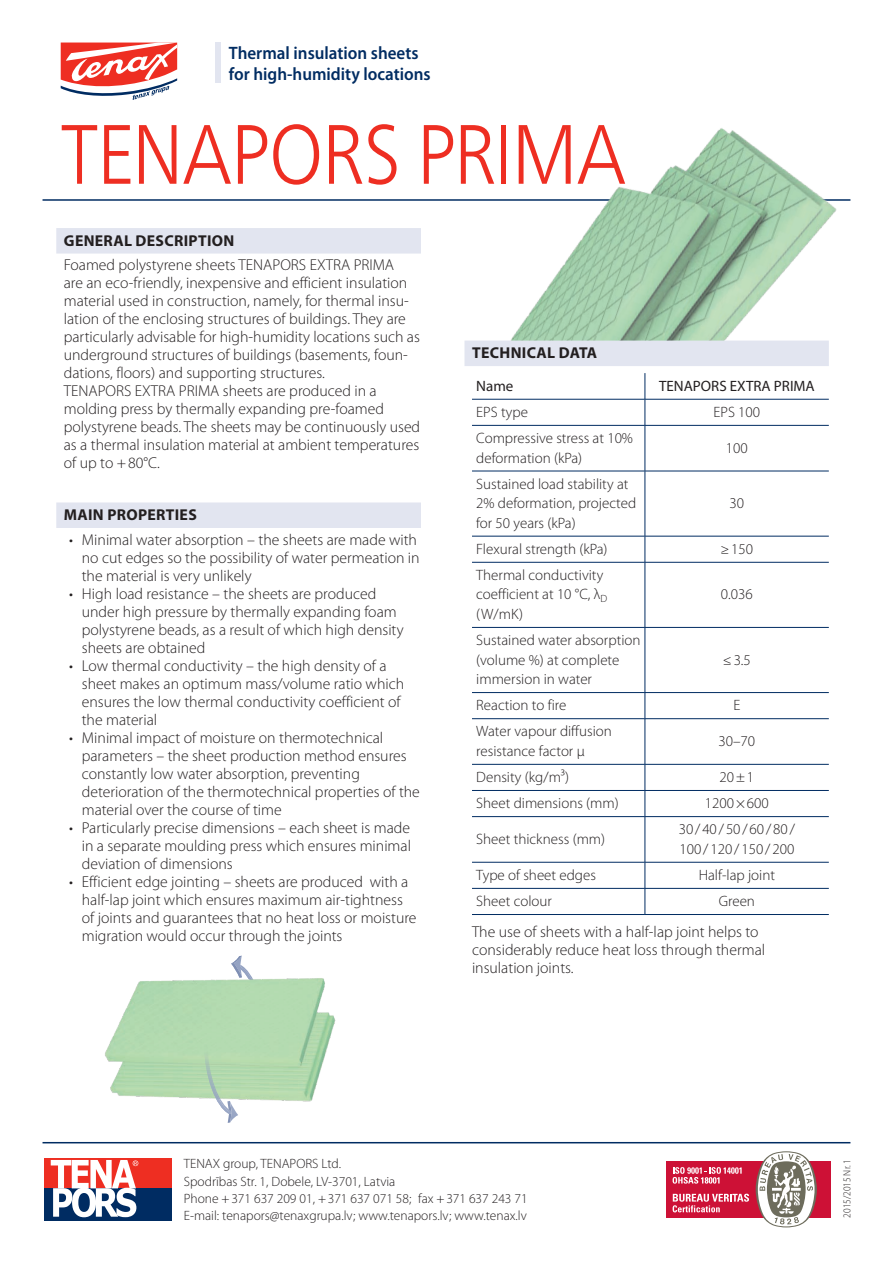
<style>
.page{position:relative;width:893px;height:1263px;background:#fff}
.page>*{position:absolute;margin:0;border:0;box-sizing:border-box;transform-origin:0 0}
.Nosaukums{font:300 84px "Frutiger Neue LTW1 G";letter-spacing:-.015em;color:#ee2e22;scale:.86 1}
.Definīcija{font:600 18px/21.6px "Myriad Pro";color:#002c62;scale:.95 1}
.PamattekstsM{font:300 15.75px/18px "Myriad Pro";color:#231f20}
.VirsrakstsM{font:700 15.75px "Myriad Pro";letter-spacing:.02em;color:#231f20}
.TabultekstsM{font:300 15px/19.5px "Myriad Pro";color:#231f20}
.TabultekstsM-2{font:15px "Myriad Pro";color:#231f20}
.t1{font:300 13.5px/17.4px "Myriad Pro";color:#231f20}
.t2{font:300 10.5px "Myriad Pro";color:#231f20;scale:.9 1}
</style>
<div class="page">
<hr style="left:43px;top:1142px;width:807px;height:1px;background:#002c62">
<div style="left:44px;top:1158px;width:128px;height:32px;background:#ee2e22"></div>
<div style="left:44px;top:1188px;width:128px;height:33px;background:#002c62"></div>
<svg style="left:51px;top:1160px;width:87px;height:57px"></svg>
<div style="left:666px;top:1161px;width:165px;height:56px;background:#cd1136"></div>
<svg style="left:756px;top:1151px;width:61px;height:76px"></svg>
<svg style="left:673px;top:1194px;width:76px;height:18px"></svg>
<svg style="left:673px;top:1167px;width:69px;height:16px"></svg>
<hr style="left:43px;top:199px;width:807px;height:2px;background:#002c62">
<div style="left:215px;top:43px;width:6px;height:40px;background:#e2e5f0"></div>
<svg style="left:61px;top:43px;width:116px;height:57px"></svg>
<img style="left:477px;top:128px;width:374px;height:213px">
<img style="left:105px;top:955px;width:231px;height:147px">
<svg style="left:204px;top:1044px;width:34px;height:79px"></svg>
<div style="left:56px;top:228px;width:365px;height:26px;background:#e2e5f0"></div>
<div style="left:56px;top:502px;width:365px;height:26px;background:#e2e5f0"></div>
<div style="left:464px;top:341px;width:365px;height:25px;background:#e2e5f0"></div>
<hr style="left:472px;top:399px;width:173px;height:1px;background:#002c62">
<hr style="left:645px;top:399px;width:184px;height:1px;background:#002c62">
<svg style="left:645px;top:373px;width:1px;height:52px"></svg>
<hr style="left:472px;top:425px;width:173px;height:1px;background:#002c62">
<hr style="left:645px;top:425px;width:184px;height:1px;background:#002c62">
<hr style="left:645px;top:426px;width:1px;height:45px;background:#002c62">
<hr style="left:472px;top:471px;width:173px;height:1px;background:#002c62">
<hr style="left:645px;top:471px;width:184px;height:1px;background:#002c62">
<hr style="left:645px;top:471px;width:1px;height:65px;background:#002c62">
<hr style="left:472px;top:536px;width:173px;height:1px;background:#002c62">
<hr style="left:645px;top:536px;width:184px;height:1px;background:#002c62">
<svg style="left:645px;top:536px;width:1px;height:26px"></svg>
<hr style="left:472px;top:562px;width:173px;height:1px;background:#002c62">
<hr style="left:645px;top:562px;width:184px;height:1px;background:#002c62">
<hr style="left:645px;top:562px;width:1px;height:65px;background:#002c62">
<hr style="left:472px;top:627px;width:173px;height:1px;background:#002c62">
<hr style="left:645px;top:627px;width:184px;height:1px;background:#002c62">
<hr style="left:645px;top:628px;width:1px;height:64px;background:#002c62">
<hr style="left:472px;top:692px;width:173px;height:1px;background:#002c62">
<hr style="left:645px;top:692px;width:184px;height:1px;background:#002c62">
<svg style="left:645px;top:693px;width:1px;height:25px"></svg>
<hr style="left:472px;top:718px;width:173px;height:1px;background:#002c62">
<hr style="left:645px;top:718px;width:184px;height:1px;background:#002c62">
<hr style="left:645px;top:719px;width:1px;height:45px;background:#002c62">
<hr style="left:472px;top:764px;width:173px;height:1px;background:#002c62">
<hr style="left:645px;top:764px;width:184px;height:1px;background:#002c62">
<hr style="left:472px;top:790px;width:173px;height:1px;background:#002c62">
<hr style="left:645px;top:790px;width:184px;height:1px;background:#002c62">
<svg style="left:645px;top:764px;width:1px;height:52px"></svg>
<hr style="left:472px;top:816px;width:173px;height:1px;background:#002c62">
<hr style="left:645px;top:816px;width:184px;height:1px;background:#002c62">
<hr style="left:645px;top:817px;width:1px;height:45px;background:#002c62">
<hr style="left:472px;top:862px;width:173px;height:1px;background:#002c62">
<hr style="left:645px;top:862px;width:184px;height:1px;background:#002c62">
<hr style="left:472px;top:888px;width:173px;height:1px;background:#002c62">
<hr style="left:645px;top:888px;width:184px;height:1px;background:#002c62">
<svg style="left:645px;top:862px;width:1px;height:52px"></svg>
<hr style="left:472px;top:914px;width:173px;height:1px;background:#002c62">
<hr style="left:645px;top:914px;width:184px;height:1px;background:#002c62">
<p class="Definīcija" style="left:229px;top:41px;width:214px">Thermal insulation sheets for high-humidity locations</p>
<p class="Nosaukums" style="left:61px;top:104px;width:659px">TENAPORS PRIMA</p>
<p class="VirsrakstsM" style="left:64px;top:230px;width:172px">GENERAL DESCRIPTION</p>
<p class="PamattekstsM" style="left:64px;top:256px;width:358px">Foamed polystyrene sheets TENAPORS EXTRA PRIMA<br>are an eco-friendly, inexpensive and efficient insulation material used in construction, namely, for thermal insu&shy;lation of the enclosing structures of buildings. They are particularly advisable for high-humidity locations such as underground structures of buildings (basements, foun&shy;dations, floors) and supporting structures.</p>
<p class="PamattekstsM" style="left:64px;top:382px;width:358px">TENAPORS EXTRA PRIMA sheets are produced in a molding press by thermally expanding pre-foamed polystyrene beads. The sheets may be continuously used as a thermal insulation material at ambient temperatures of up to +80°C.</p>
<p class="VirsrakstsM" style="left:64px;top:504px;width:134px">MAIN PROPERTIES</p>
<p class="PamattekstsM" style="left:82px;top:530px;width:339px;text-indent:-13px">• Minimal water absorption – the sheets are made with no cut edges so the possibility of water permeation in the material is very unlikely</p>
<p class="PamattekstsM" style="left:82px;top:584px;width:323px;text-indent:-13px">• High load resistance – the sheets are produced under high pressure by thermally expanding foam polystyrene beads, as a result of which high density sheets are obtained</p>
<p class="PamattekstsM" style="left:82px;top:656px;width:324px;text-indent:-13px">• Low thermal conductivity – the high density of a sheet makes an optimum mass/volume ratio which ensures the low thermal conductivity coefficient of the material</p>
<p class="PamattekstsM" style="left:82px;top:728px;width:340px;text-indent:-13px">• Minimal impact of moisture on thermotechnical parameters – the sheet production method ensures constantly low water absorption, preventing deterioration of the thermotechnical properties of the material over the course of time</p>
<p class="PamattekstsM" style="left:82px;top:818px;width:331px;text-align:justify;text-indent:-13px">• Particularly precise dimensions – each sheet is made in a separate moulding press which ensures minimal deviation of dimensions</p>
<p class="PamattekstsM" style="left:82px;top:872px;width:336px;text-indent:-13px">• Efficient edge jointing – sheets are produced with a half-lap joint which ensures maximum air-tightness of joints and guarantees that no heat loss or moisture migration would occur through the joints</p>
<p class="VirsrakstsM" style="left:472px;top:343px;width:127px">TECHNICAL DATA</p>
<p class="TabultekstsM-2" style="left:476px;top:376px;width:39px">Name</p>
<p class="TabultekstsM-2" style="left:659px;top:376px;width:157px">TENAPORS EXTRA PRIMA</p>
<p class="TabultekstsM" style="left:476px;top:402px;width:53px">EPS type</p>
<p class="TabultekstsM" style="left:713px;top:402px;width:48px">EPS 100</p>
<p class="TabultekstsM" style="left:476px;top:428px;width:158px">Compressive stress at 10% deformation (kPa)</p>
<p class="TabultekstsM" style="left:726px;top:438px;width:23px">100</p>
<p class="TabultekstsM" style="left:476px;top:474px;width:161px">Sustained load stability at<br>2% deformation, projected for 50 years (kPa)</p>
<p class="TabultekstsM" style="left:730px;top:493px;width:16px">30</p>
<p class="TabultekstsM" style="left:476px;top:539px;width:133px">Flexural strength (kPa)</p>
<p class="TabultekstsM" style="left:720px;top:539px;width:34px">≥150</p>
<p class="TabultekstsM" style="left:476px;top:565px;width:132px">Thermal conductivity coefficient at 10 °C, λ<sub>D </sub>(W/mK)</p>
<p class="TabultekstsM" style="left:721px;top:584px;width:33px">0.036</p>
<p class="TabultekstsM" style="left:476px;top:630px;width:166px">Sustained water absorption (volume %) at complete immersion in water</p>
<p class="TabultekstsM" style="left:723px;top:650px;width:30px">≤3.5</p>
<p class="TabultekstsM" style="left:476px;top:695px;width:92px">Reaction to fire</p>
<p class="TabultekstsM" style="left:733px;top:695px;width:8px">E</p>
<p class="TabultekstsM" style="left:476px;top:721px;width:137px">Water vapour diffusion resistance factor µ</p>
<p class="TabultekstsM" style="left:718px;top:731px;width:38px">30–70</p>
<p class="TabultekstsM" style="left:476px;top:767px;width:94px">Density (kg/m3)</p>
<p class="TabultekstsM" style="left:719px;top:767px;width:36px">20±1</p>
<p class="TabultekstsM" style="left:476px;top:793px;width:144px">Sheet dimensions (mm)</p>
<p class="TabultekstsM" style="left:705px;top:793px;width:65px">1200×600</p>
<p class="TabultekstsM" style="left:476px;top:829px;width:130px">Sheet thickness (mm)</p>
<p class="TabultekstsM" style="left:679px;top:819px;width:118px">30/40/50/60/80/<br>100 / 120 / 150 / 200</p>
<p class="TabultekstsM" style="left:476px;top:865px;width:121px">Type of sheet edges</p>
<p class="TabultekstsM" style="left:699px;top:865px;width:78px">Half-lap joint</p>
<p class="TabultekstsM" style="left:476px;top:891px;width:77px">Sheet colour</p>
<p class="TabultekstsM" style="left:719px;top:891px;width:38px">Green</p>
<p class="PamattekstsM" style="left:472px;top:922px;width:295px">The use of sheets with a half-lap joint helps to considerably reduce heat loss through thermal insulation joints.</p>
<p class="t1" style="left:184px;top:1155px;width:345px">TENAX group, TENAPORS Ltd.<br>Spodrības Str. 1, Dobele, LV-3701, Latvia<br>Phone + 371 637 209 01, + 371 637 071 58; fax + 371 637 243 71<br>E-mail: tenapors@tenaxgrupa.lv; www.tenapors.lv; www.tenax.lv</p>
<p class="t2" style="left:841px;top:1217px;width:66px;rotate:-90deg">2015/2015 Nr. 1</p>
</div>
